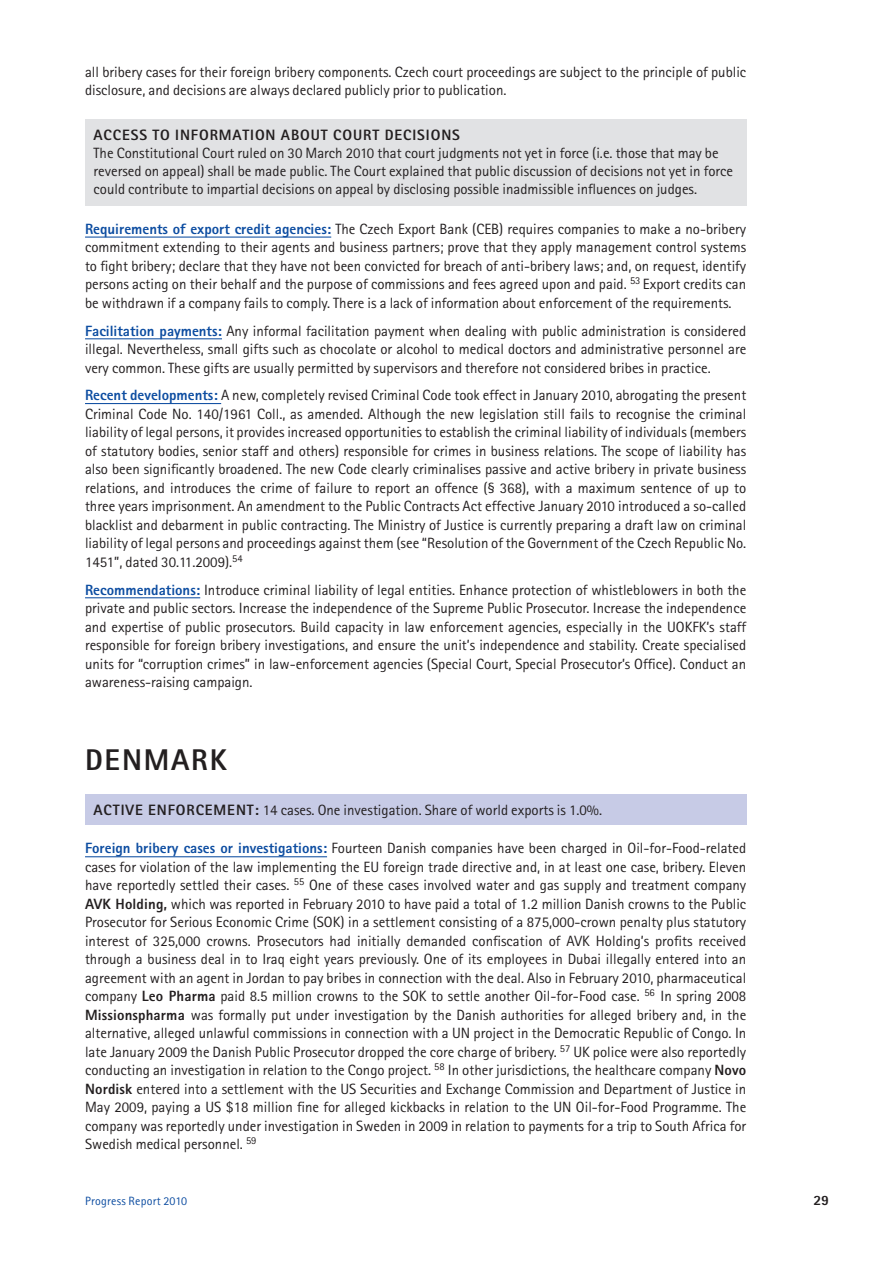
<style>
.page{position:relative;width:893px;height:1263px;background:#fff}
.page>*{position:absolute;margin:0;border:0;box-sizing:border-box;transform-origin:0 0}
.t1{font:800 30px "Rotis Sans Serif";letter-spacing:.06em;color:#231f20}
.t2{font:800 15px "Rotis Sans Serif";letter-spacing:.06em;color:#231f20}
.t3{font:14.85px/18.5px "Rotis Sans Serif";color:#231f20;text-align:justify}
.t4{font:800 14.25px "Rotis Sans Serif";color:#231f20}
.t5{font:12px "Rotis Sans Serif";letter-spacing:.02em;color:#0d4da1}
.s1{font-weight:800;color:#0d4da1}
.s2{font-weight:800;font-size:15px}
.s3{font-weight:800}
</style>
<div class="page">
<hr style="left:85px;top:237px;width:246px;height:1px;background:#0d4da1">
<hr style="left:85px;top:338px;width:137px;height:1px;background:#0d4da1">
<hr style="left:85px;top:403px;width:136px;height:1px;background:#0d4da1">
<hr style="left:85px;top:597px;width:115px;height:1px;background:#0d4da1">
<hr style="left:85px;top:856px;width:242px;height:1px;background:#0d4da1">
<div style="left:85px;top:120px;width:661px;height:86px;background:#e1e2e4"></div>
<div style="left:85px;top:795px;width:661px;height:30px;background:#c7cbe6"></div>
<p class="t3" style="left:85px;top:64px;width:663px">all bribery cases for their foreign bribery components. Czech court proceedings are subject to the principle of public disclosure, and decisions are always declared publicly prior to publication.</p>
<p class="t2" style="left:94px;top:129px;width:368px">ACCESS TO INFORMATION ABOUT COURT DECISIONS</p>
<p class="t3" style="left:94px;top:145px;width:641px;line-height:18px;text-align:left">The Constitutional Court ruled on 30 March 2010 that court judgments not yet in force (i.e. those that may be reversed on appeal) shall be made public. The Court explained that public discussion of decisions not yet in force could contribute to impartial decisions on appeal by disclosing possible inadmissible influences on judges.</p>
<p class="t3" style="left:85px;top:221px;width:663px"><span class="s1">Requirements of export credit agencies:</span> The Czech Export Bank (CEB) requires companies to make a no-bribery commitment extending to their agents and business partners; prove that they apply management control systems to fight bribery; declare that they have not been convicted for breach of anti-bribery laws; and, on request, identify persons acting on their behalf and the purpose of commissions and fees agreed upon and paid. <sup>53</sup> Export credits can be withdrawn if a company fails to comply. There is a lack of information about enforcement of the requirements.</p>
<p class="t3" style="left:85px;top:323px;width:663px"><span class="s1">Facilitation payments:</span> Any informal facilitation payment when dealing with public administration is considered illegal. Nevertheless, small gifts such as chocolate or alcohol to medical doctors and administrative personnel are very common. These gifts are usually permitted by supervisors and therefore not considered bribes in practice.</p>
<p class="t3" style="left:85px;top:387px;width:663px"><span class="s1">Recent developments:</span> A new, completely revised Criminal Code took effect in January 2010, abrogating the present Criminal Code No. 140/1961 Coll., as amended. Although the new legislation still fails to recognise the criminal liability of legal persons, it provides increased opportunities to establish the criminal liability of individuals (members of statutory bodies, senior staff and others) responsible for crimes in business relations. The scope of liability has also been significantly broadened. The new Code clearly criminalises passive and active bribery in private business relations, and introduces the crime of failure to report an offence (§ 368), with a maximum sentence of up to three years imprisonment. An amendment to the Public Contracts Act effective January 2010 introduced a so-called blacklist and debarment in public contracting. The Ministry of Justice is currently preparing a draft law on criminal liability of legal persons and proceedings against them (see “Resolution of the Government of the Czech Republic No.<br>1451”, dated 30.11.2009).<sup>54</sup></p>
<p class="t3" style="left:85px;top:582px;width:663px"><span class="s1">Recommendations:</span> Introduce criminal liability of legal entities. Enhance protection of whistleblowers in both the private and public sectors. Increase the independence of the Supreme Public Prosecutor. Increase the independence and expertise of public prosecutors. Build capacity in law enforcement agencies, especially in the UOKFK’s staff responsible for foreign bribery investigations, and ensure the unit’s independence and stability. Create specialised units for “corruption crimes” in law-enforcement agencies (Special Court, Special Prosecutor’s Office). Conduct an awareness-raising campaign.</p>
<h1 class="t1" style="left:85px;top:749px;width:143px">DENMARK</h1>
<p class="t3" style="left:94px;top:802px;width:510px"><span class="s2">ACTIVE ENFORCEMENT:</span> 14 cases. One investigation. Share of world exports is 1.0%.</p>
<p class="t3" style="left:85px;top:841px;width:663px"><span class="s1">Foreign bribery cases or investigations:</span> Fourteen Danish companies have been charged in Oil-for-Food-related cases for violation of the law implementing the EU foreign trade directive and, in at least one case, bribery. Eleven have reportedly settled their cases. <sup>55</sup> One of these cases involved water and gas supply and treatment company <span class="s3">AVK Holding,</span> which was reported in February 2010 to have paid a total of 1.2 million Danish crowns to the Public Prosecutor for Serious Economic Crime (SOK) in a settlement consisting of a 875,000-crown penalty plus statutory interest of 325,000 crowns. Prosecutors had initially demanded confiscation of AVK Holding’s profits received through a business deal in to Iraq eight years previously. One of its employees in Dubai illegally entered into an agreement with an agent in Jordan to pay bribes in connection with the deal. Also in February 2010, pharmaceutical company <span class="s3">Leo Pharma</span> paid 8.5 million crowns to the SOK to settle another Oil-for-Food case. <sup>56</sup> In spring 2008<br><span class="s3">Missionspharma</span> was formally put under investigation by the Danish authorities for alleged bribery and, in the alternative, alleged unlawful commissions in connection with a UN project in the Democratic Republic of Congo. In late January 2009 the Danish Public Prosecutor dropped the core charge of bribery. <sup>57</sup> UK police were also reportedly conducting an investigation in relation to the Congo project. <sup>58</sup> In other jurisdictions, the healthcare company <span class="s3">Novo Nordisk</span> entered into a settlement with the US Securities and Exchange Commission and Department of Justice in May 2009, paying a US $18 million fine for alleged kickbacks in relation to the UN Oil-for-Food Programme. The company was reportedly under investigation in Sweden in 2009 in relation to payments for a trip to South Africa for Swedish medical personnel. <sup>59</sup></p>
<p class="t5" style="left:85px;top:1197px;width:104px">Progress Report 2010</p>
<p class="t4" style="left:813px;top:1195px;width:17px">29</p>
</div>
